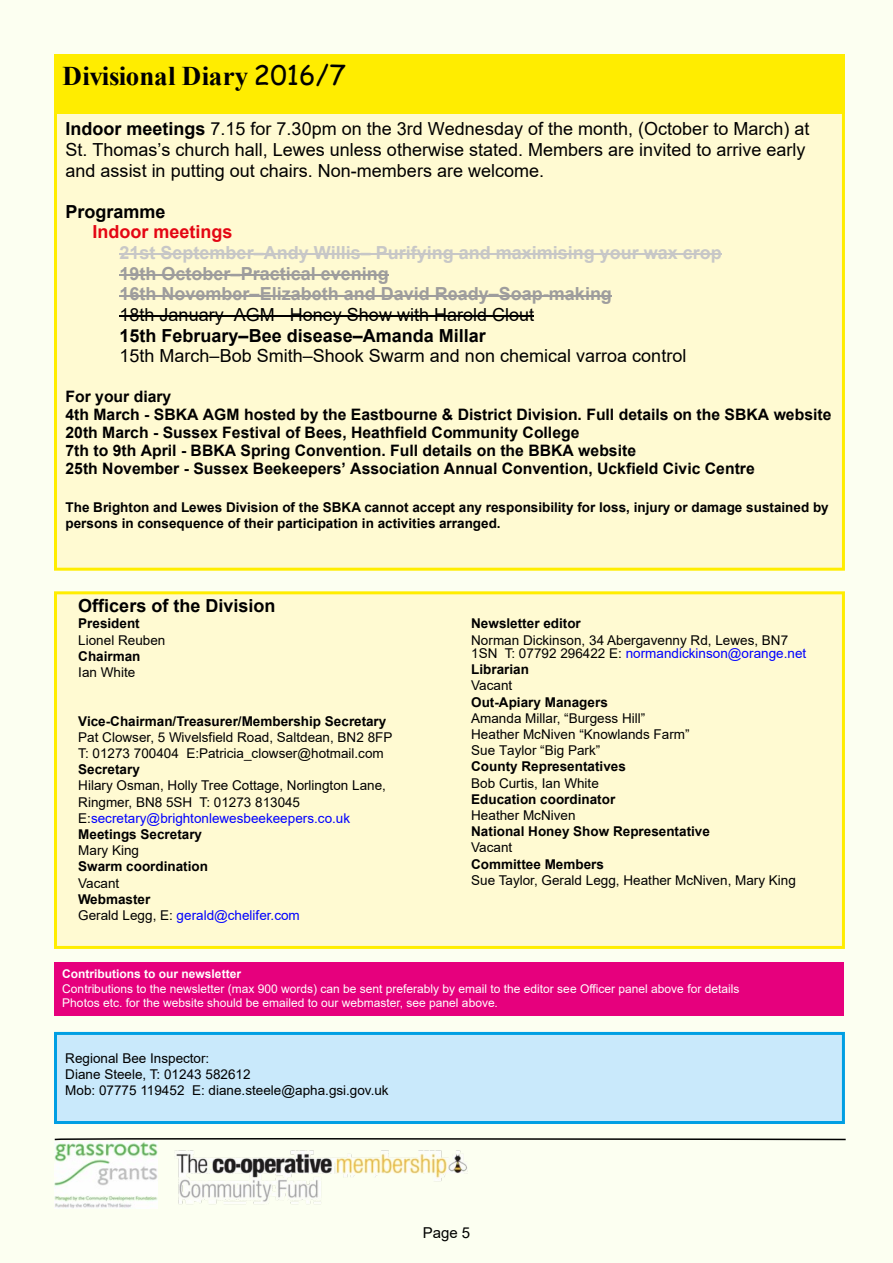
<style>
.page{position:relative;width:893px;height:1263px;background:#fcfff1}
.page>*{position:absolute;margin:0;border:0;box-sizing:border-box;transform-origin:0 0}
.t1{font:700 27px "Times New Roman";letter-spacing:-.015em;color:#000}
.t2{font:18px/20.7px "Arial";color:#000}
.t3{font:700 18px/20.7px "Arial";color:#9e9d9d}
.t4{font:700 18px "Arial";color:#000}
.t5{font:700 18px "Arial";color:#c7c7c7}
.t6{font:700 18px "Arial";color:#e40613}
.t7{font:700 15.75px/18px "Arial";color:#000}
.t8{font:15px "Arial";color:#000}
.t9{font:13.5px/16.2px "Arial";color:#000}
.t10{font:700 13.5px/16.2px "Arial";color:#000}
.t11{font:13.5px/16.2px "Arial";color:#00f}
.t12{font:12px/14.4px "Arial";color:#fff}
.t13{font:700 12px "Arial";color:#fff}
.s1{font-family:"Comic Sans MS";font-weight:400}
.s2{font-weight:700}
.s3{color:#00f}
.s4{font-weight:700;color:#000}
.s5{color:#000}
</style>
<div class="page">
<img style="left:54px;top:1141px;width:103px;height:68px">
<img style="left:175px;top:1150px;width:293px;height:54px">
<div style="left:54px;top:962px;width:789px;height:54px;background:#e6007d"></div>
<svg style="left:54px;top:1138px;width:792px;height:3px"></svg>
<div style="left:56px;top:1033px;width:787px;height:89px;background:#c9e9fb"></div>
<div style="left:54px;top:1032px;width:791px;height:92px;border:3px solid #009fe3"></div>
<div style="left:56px;top:100px;width:787px;height:469px;background:#fffad2"></div>
<hr style="left:120px;top:253px;width:602px;height:2px;background:#c7c7c7">
<hr style="left:120px;top:274px;width:269px;height:2px;background:#9e9d9d">
<hr style="left:120px;top:295px;width:492px;height:2px;background:#9e9d9d">
<hr style="left:120px;top:316px;width:414px;height:1px;background:#000">
<div style="left:54px;top:54px;width:791px;height:59px;background:#ffed00"></div>
<div style="left:56px;top:593px;width:787px;height:354px;background:#fffad2"></div>
<div style="left:54px;top:591px;width:791px;height:358px;border:3px solid #ffed00"></div>
<h1 class="t1" style="left:63px;top:66px;width:285px">Divisional Diary <span class="s1">2016/7</span></h1>
<p class="t2" style="left:66px;top:120px;width:745px"><span class="s2">Indoor meetings</span> 7.15 for 7.30pm on the 3rd Wednesday of the month, (October to March) at<br>St. Thomas’s church hall, Lewes unless otherwise stated. Members are invited to arrive early and assist in putting out chairs. Non-members are welcome.</p>
<h2 class="t4" style="left:66px;top:205px;width:102px">Programme</h2>
<h2 class="t6" style="left:93px;top:225px;width:141px">Indoor meetings</h2>
<h2 class="t5" style="left:120px;top:246px;width:604px">21st September–Andy Willis– Purifying and maximising your wax crop</h2>
<h2 class="t3" style="left:120px;top:265px;width:494px">19th October–Practical evening<br>16th November–Elizabeth and David Ready–Soap-making</h2>
<h2 class="t2" style="left:120px;top:306px;width:416px">18th January–AGM– Honey Show with Harold Clout</h2>
<h2 class="t4" style="left:120px;top:329px;width:368px">15th February–Bee disease–Amanda Millar</h2>
<h2 class="t2" style="left:120px;top:347px;width:568px">15th March–Bob Smith–Shook Swarm and non chemical varroa control</h2>
<p class="t7" style="left:66px;top:388px;width:767px">For your diary<br>4th March - SBKA AGM hosted by the Eastbourne &amp; District Division. Full details on the SBKA website 20th March - Sussex Festival of Bees, Heathfield Community College<br>7th to 9th April - BBKA Spring Convention. Full details on the BBKA website<br>25th November - Sussex Beekeepers’ Association Annual Convention, Uckfield Civic Centre</p>
<p class="t10" style="left:66px;top:500px;width:765px">The Brighton and Lewes Division of the SBKA cannot accept any responsibility for loss, injury or damage sustained by persons in consequence of their participation in activities arranged.</p>
<h2 class="t4" style="left:78px;top:599px;width:199px">Officers of the Division</h2>
<p class="t10" style="left:78px;top:617px;width:63px">President</p>
<p class="t9" style="left:78px;top:633px;width:89px">Lionel Reuben</p>
<p class="t10" style="left:78px;top:649px;width:64px">Chairman</p>
<p class="t9" style="left:78px;top:665px;width:59px">Ian White</p>
<p class="t10" style="left:78px;top:714px;width:310px">Vice-Chairman/Treasurer/Membership Secretary</p>
<p class="t9" style="left:78px;top:730px;width:316px">Pat Clowser, 5 Wivelsfield Road, Saltdean, BN2 8FP<br>T: 01273 700404 E:Patricia_clowser@hotmail.com</p>
<p class="t10" style="left:78px;top:762px;width:63px">Secretary</p>
<p class="t9" style="left:78px;top:779px;width:309px">Hilary Osman, Holly Tree Cottage, Norlington Lane, Ringmer, BN8 5SH T: 01273 813045<br>E:<span class="s3">secretary@brightonlewesbeekeepers.co.uk </span><span class="s2">Meetings Secretary</span></p>
<p class="t9" style="left:78px;top:843px;width:62px">Mary King</p>
<p class="t10" style="left:78px;top:860px;width:131px">Swarm coordination</p>
<p class="t9" style="left:78px;top:876px;width:43px">Vacant</p>
<p class="t11" style="left:78px;top:892px;width:223px"><span class="s4">Webmaster<br></span><span class="s5">Gerald Legg, E:</span> gerald@chelifer.com</p>
<p class="t10" style="left:471px;top:617px;width:111px">Newsletter editor</p>
<p class="t9" style="left:471px;top:634px;width:337px;line-height:13.5px">Norman Dickinson, 34 Abergavenny Rd, Lewes, BN7<br>1SN T: 07792 296422 E: <span class="s3">normandickinson@orange.net</span></p>
<p class="t10" style="left:471px;top:663px;width:59px">Librarian</p>
<p class="t9" style="left:471px;top:679px;width:43px">Vacant</p>
<p class="t10" style="left:471px;top:695px;width:138px">Out-Apiary Managers</p>
<p class="t9" style="left:471px;top:711px;width:220px">Amanda Millar, “Burgess Hill”<br>Heather McNiven “Knowlands Farm”<br>Sue Taylor “Big Park”</p>
<p class="t10" style="left:471px;top:760px;width:156px">County Representatives</p>
<p class="t9" style="left:471px;top:776px;width:129px">Bob Curtis, Ian White</p>
<p class="t10" style="left:471px;top:792px;width:146px">Education coordinator</p>
<p class="t9" style="left:471px;top:808px;width:106px">Heather McNiven</p>
<p class="t10" style="left:471px;top:825px;width:240px">National Honey Show Representative</p>
<p class="t9" style="left:471px;top:841px;width:43px">Vacant</p>
<p class="t10" style="left:471px;top:857px;width:134px">Committee Members</p>
<p class="t9" style="left:471px;top:873px;width:326px">Sue Taylor, Gerald Legg, Heather McNiven, Mary King</p>
<p class="t13" style="left:62px;top:969px;width:180px">Contributions to our newsletter</p>
<p class="t12" style="left:62px;top:982px;width:679px">Contributions to the newsletter (max 900 words) can be sent preferably by email to the editor see Officer panel above for details<br>Photos etc. for the website should be emailed to our webmaster, see panel above.</p>
<p class="t9" style="left:65px;top:1051px;width:325px">Regional Bee Inspector:<br>Diane Steele, T: 01243 582612<br>Mob: 07775 119452 E: diane.steele@apha.gsi.gov.uk</p>
<p class="t8" style="left:423px;top:1227px;width:49px">Page 5</p>
</div>
